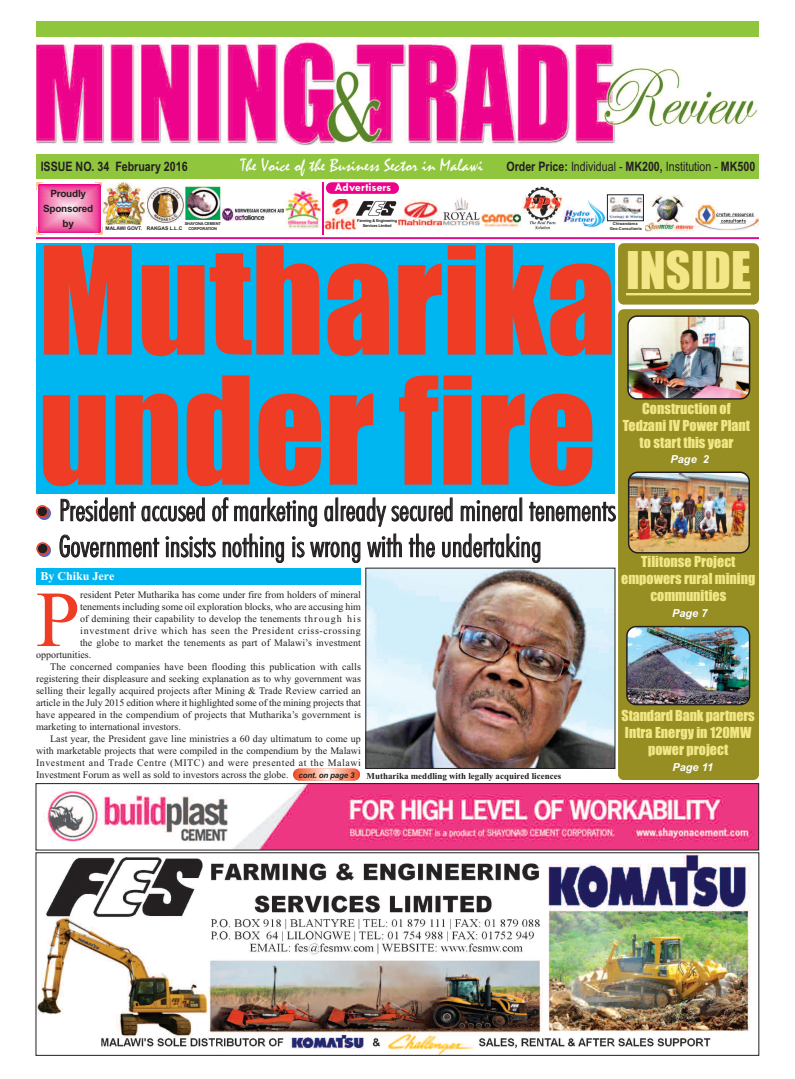
<style>
.page{position:relative;width:795px;height:1079px;background:#fff}
.page>*{position:absolute;margin:0;border:0;box-sizing:border-box;transform-origin:0 0}
.t1{font:138px/130px "Impact";color:#ef3c25}
.t2{font:79.2px "Times New Roman";color:#ef3c25}
.t3{font:48px "Impact";color:#f3e687}
.t4{font:300 condensed 30px/36px "Futura BT";color:#231f20}
.t5{font:18px "Mistral";color:#fff}
.t6{font:14px/16.8px "Impact";color:#f3e687;text-align:center}
.t7{font:13px "Arial Narrow";color:#231f20}
.t8{font:700 13px "Arial Narrow";color:#231f20}
.t9{font:700 12px "Tw Cen";color:#fff}
.t10{font:700 12px "Times New Roman";color:#fff}
.t11{font:italic 700 11px "Arial";color:#fff}
.t12{font:10px "Times New Roman";color:#231f20}
.t13{font:10px "Times New Roman";letter-spacing:.05em;color:#231f20}
.t14{font:10px "Times New Roman";letter-spacing:.06em;color:#231f20}
.t15{font:700 10px/15px "Arial";letter-spacing:-.025em;color:#231f20;text-align:center}
.t16{font:700 9px "Times New Roman";color:#231f20}
.t17{font:italic 700 8px "Arial";letter-spacing:-.025em;color:#231f20}
.t18{font:700 5px "Arial";color:#231f20}
.t19{font:700 4px/4.8px "Arial";letter-spacing:-.05em;color:#231f20;text-align:center}
.t20{font:700 4px/4.8px "Arial";color:#231f20;text-align:center}
.t21{font:700 4px "Arial";letter-spacing:-.025em;color:#231f20}
.s1{font-weight:700}
</style>
<div class="page">
<div style="left:36px;top:243px;width:579px;height:251px;background:#00b6f0"></div>
<div style="left:36px;top:21px;width:723px;height:15px;background:#8fc63e"></div>
<div style="left:36px;top:154px;width:722px;height:24px;background:#8fc63e"></div>
<div style="left:618px;top:309px;width:141px;height:471px;background:#968e22;border-radius:6px"></div>
<div style="left:326px;top:182px;width:73px;height:12px;background:#ed028c;border-radius:6px"></div>
<img style="left:147px;top:188px;width:37px;height:35px">
<img style="left:609px;top:197px;width:32px;height:22px">
<div style="left:607px;top:195px;width:36px;height:26px;border:1px solid #231f20"></div>
<img style="left:38px;top:854px;width:713px;height:199px">
<div style="left:36px;top:852px;width:723px;height:203px;border:1px solid #231f20"></div>
<div style="left:618px;top:243px;width:141px;height:61px;background:#968e22;border-radius:6px"></div>
<hr style="left:626px;top:293px;width:125px;height:2px;background:#f3e687">
<img style="left:627px;top:315px;width:123px;height:84px">
<hr style="left:36px;top:237px;width:723px;height:2px;background:#da108b">
<hr style="left:322px;top:182px;width:1px;height:52px;background:#ed028c">
<svg style="left:37px;top:183px;width:65px;height:51px;background:#f27bb4"></svg>
<img style="left:695px;top:204px;width:64px;height:26px">
<img style="left:185px;top:186px;width:36px;height:34px">
<img style="left:102px;top:182px;width:43px;height:43px">
<svg style="left:293px;top:768px;width:67px;height:12px"></svg>
<img style="left:399px;top:200px;width:43px;height:27px">
<img style="left:645px;top:196px;width:49px;height:36px">
<img style="left:442px;top:197px;width:38px;height:29px">
<img style="left:36px;top:39px;width:722px;height:107px">
<div style="left:37px;top:568px;width:324px;height:16px;background:#00b6f0"></div>
<img style="left:324px;top:199px;width:32px;height:31px">
<img style="left:522px;top:186px;width:40px;height:44px">
<img style="left:356px;top:200px;width:41px;height:16px">
<img style="left:44px;top:785px;width:713px;height:63px">
<div style="left:36px;top:783px;width:723px;height:67px;border:1px solid #231f20"></div>
<img style="left:628px;top:471px;width:122px;height:82px">
<img style="left:626px;top:625px;width:124px;height:80px">
<img style="left:35px;top:508px;width:16px;height:12px">
<svg style="left:36px;top:505px;width:13px;height:13px"></svg>
<img style="left:367px;top:570px;width:246px;height:196px">
<div style="left:365px;top:568px;width:250px;height:200px;border:1px solid #231f20"></div>
<img style="left:39px;top:545px;width:12px;height:12px">
<svg style="left:36px;top:542px;width:13px;height:13px"></svg>
<div style="left:222px;top:205px;width:63px;height:18px;background:linear-gradient(to right,#fff,#fff)"></div>
<img style="left:222px;top:209px;width:62px;height:11px">
<img style="left:481px;top:213px;width:41px;height:14px">
<img style="left:285px;top:189px;width:36px;height:40px">
<img style="left:563px;top:200px;width:43px;height:27px">
<h3 class="t8" style="left:41px;top:159px;width:148px">ISSUE NO. 34 February 2016</h3>
<h3 class="t5" style="left:241px;top:154px;width:244px">The Voice of the Business Sector in Malawi</h3>
<h3 class="t7" style="left:506px;top:159px;width:250px"><span class="s1">Order Price:</span> Individual - <span class="s1">MK200,</span> Institution - <span class="s1">MK500</span></h3>
<p class="t9" style="left:334px;top:180px;width:58px">Advertisers</p>
<p class="t15" style="left:43px;top:186px;width:52px">Proudly<br>Sponsored by</p>
<p class="t19" style="left:357px;top:218px;width:42px">Farming &amp; Engineering<br>Services Limited</p>
<p class="t21" style="left:185px;top:221px;width:38px">SHAYONA CEMENT</p>
<p class="t20" style="left:610px;top:221px;width:34px">Chiwandama<br>Geo-Consultants</p>
<h3 class="t3" style="left:626px;top:245px;width:126px">INSIDE</h3>
<p class="t18" style="left:106px;top:225px;width:38px">MALAWI GOVT.</p>
<p class="t21" style="left:188px;top:226px;width:30px">CORPORATION</p>
<p class="t18" style="left:147px;top:225px;width:37px">RAKGAS L.L.C</p>
<h1 class="t1" style="left:38px;top:242px;width:579px">Mutharika under fire</h1>
<h3 class="t4" style="left:59px;top:492px;width:558px">President accused of marketing already secured mineral tenements<br>Government insists nothing is wrong with the undertaking</h3>
<h3 class="t6" style="left:623px;top:400px;width:129px">Construction of<br>Tedzani IV Power Plant to start this year</h3>
<p class="t11" style="left:670px;top:453px;width:40px">Page 2</p>
<h3 class="t6" style="left:621px;top:554px;width:136px">Tilitonse Project empowers rural mining communities</h3>
<p class="t10" style="left:41px;top:569px;width:75px">By Chiku Jere</p>
<h2 class="t2" style="left:36px;top:572px;width:46px">P</h2>
<p class="t12" style="left:80px;top:588px;width:282px">resident Peter Mutharika has come under fire from holders of mineral</p>
<p class="t12" style="left:80px;top:600px;width:282px">tenements including some oil exploration blocks, who are accusing him</p>
<p class="t12" style="left:80px;top:612px;width:282px">of demining their capability to develop the tenements through his</p>
<p class="t14" style="left:80px;top:624px;width:282px">investment drive which has seen the President criss-crossing</p>
<p class="t12" style="left:80px;top:636px;width:282px">the globe to market the tenements as part of Malawi’s investment</p>
<p class="t12" style="left:36px;top:648px;width:57px">opportunities.</p>
<p class="t12" style="left:50px;top:660px;width:312px">The concerned companies have been flooding this publication with calls</p>
<p class="t12" style="left:36px;top:672px;width:326px">registering their displeasure and seeking explanation as to why government was</p>
<p class="t12" style="left:36px;top:684px;width:326px">selling their legally acquired projects after Mining &amp; Trade Review carried an</p>
<p class="t12" style="left:36px;top:696px;width:326px">article in the July 2015 edition where it highlighted some of the mining projects that</p>
<p class="t12" style="left:36px;top:708px;width:326px">have appeared in the compendium of projects that Mutharika’s government is</p>
<p class="t12" style="left:36px;top:720px;width:146px">marketing to international investors.</p>
<p class="t12" style="left:50px;top:732px;width:312px">Last year, the President gave line ministries a 60 day ultimatum to come up</p>
<p class="t12" style="left:36px;top:744px;width:326px">with marketable projects that were compiled in the compendium by the Malawi</p>
<p class="t13" style="left:36px;top:756px;width:326px">Investment and Trade Centre (MITC) and were presented at the Malawi</p>
<p class="t12" style="left:36px;top:768px;width:254px">Investment Forum as well as sold to investors across the globe.</p>
<p class="t11" style="left:672px;top:606px;width:37px">Page 7</p>
<h3 class="t6" style="left:621px;top:707px;width:135px">Standard Bank partners<br>Intra Energy in 120MW power project</h3>
<p class="t11" style="left:672px;top:760px;width:42px">Page 11</p>
<p class="t17" style="left:299px;top:770px;width:57px">cont. on page 3</p>
<p class="t16" style="left:366px;top:770px;width:196px">Mutharika meddling with legally acquired licences</p>
</div>
